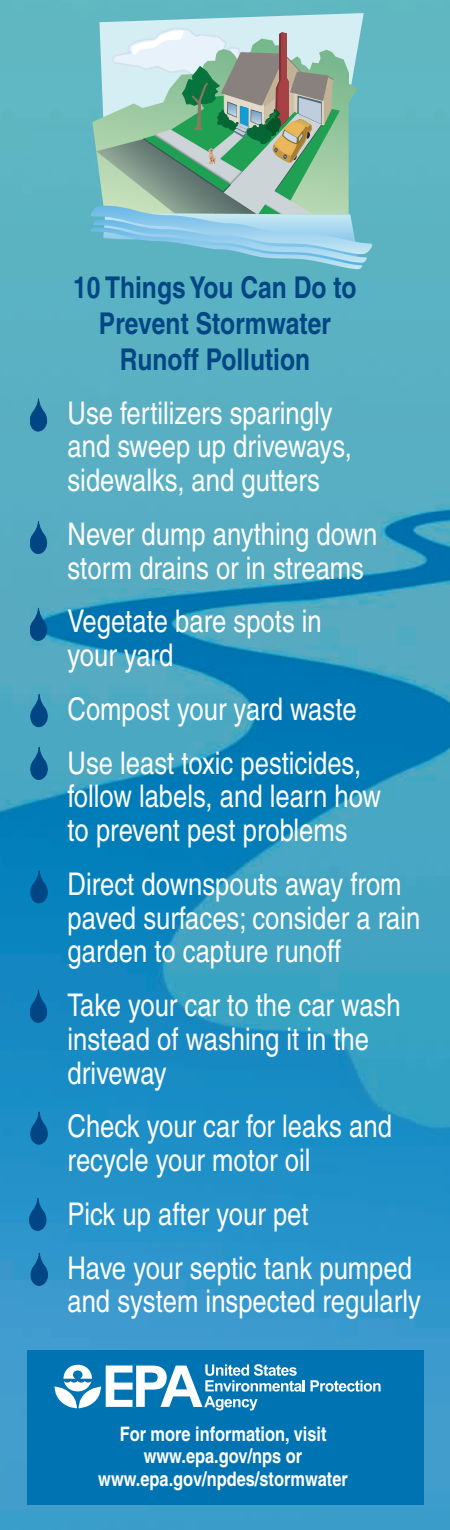
<style>
.page{position:relative;width:450px;height:1530px;background:#fff}
.page>*{position:absolute;margin:0;border:0;box-sizing:border-box;transform-origin:0 0}
.t1{font:condensed 31.25px/33.8px "Helvetica";color:#fff}
.t2{font:700 condensed 30px/36px "Helvetica";color:#004684;text-align:center}
.t3{font:700 condensed 20px/22.5px "Helvetica";color:#fff;text-align:center}
</style>
<div class="page">
<img style="left:0;top:0;width:450px;height:1530px">
<div style="left:27px;top:1350px;width:397px;height:155px;background:#0074b2"></div>
<svg style="left:311px;top:1380px;width:70px;height:12px"></svg>
<svg style="left:54px;top:1364px;width:251px;height:47px"></svg>
<svg style="left:30px;top:399px;width:17px;height:32px"></svg>
<svg style="left:30px;top:521px;width:17px;height:33px"></svg>
<svg style="left:30px;top:608px;width:17px;height:33px"></svg>
<svg style="left:31px;top:694px;width:17px;height:33px"></svg>
<svg style="left:31px;top:747px;width:17px;height:33px"></svg>
<svg style="left:31px;top:870px;width:17px;height:33px"></svg>
<svg style="left:30px;top:990px;width:17px;height:33px"></svg>
<svg style="left:31px;top:1112px;width:17px;height:33px"></svg>
<svg style="left:29px;top:1198px;width:17px;height:33px"></svg>
<svg style="left:31px;top:1253px;width:17px;height:33px"></svg>
<svg style="left:99px;top:13px;width:265px;height:13px;fill:#d5eef3"></svg>
<svg style="left:90px;top:26px;width:282px;height:244px"></svg>
<p class="t2" style="left:73px;top:269px;width:285px">10 Things You Can Do to<br>Prevent Stormwater<br>Runoff Pollution</p>
<p class="t1" style="left:68px;top:396px;width:286px">Use fertilizers sparingly and sweep up driveways, sidewalks, and gutters</p>
<p class="t1" style="left:68px;top:517px;width:311px">Never dump anything down storm drains or in streams</p>
<p class="t1" style="left:68px;top:604px;width:256px">Vegetate bare spots in your yard</p>
<p class="t1" style="left:68px;top:682px;width:295px;line-height:53.8px">Compost your yard waste<br>Use least toxic pesticides,</p>
<p class="t1" style="left:68px;top:779px;width:315px">follow labels, and learn how to prevent pest problems</p>
<p class="t1" style="left:68px;top:867px;width:354px">Direct downspouts away from paved surfaces; consider a rain garden to capture runoff</p>
<p class="t1" style="left:68px;top:988px;width:335px">Take your car to the car wash instead of washing it in the driveway</p>
<p class="t1" style="left:67px;top:1109px;width:326px">Check your car for leaks and recycle your motor oil</p>
<p class="t1" style="left:67px;top:1187px;width:346px;line-height:53.8px">Pick up after your pet<br>Have your septic tank pumped</p>
<p class="t1" style="left:67px;top:1284px;width:355px">and system inspected regularly</p>
<p class="t3" style="left:98px;top:1422px;width:251px">For more information, visit www.epa.gov/nps or www.epa.gov/npdes/stormwater</p>
</div>
